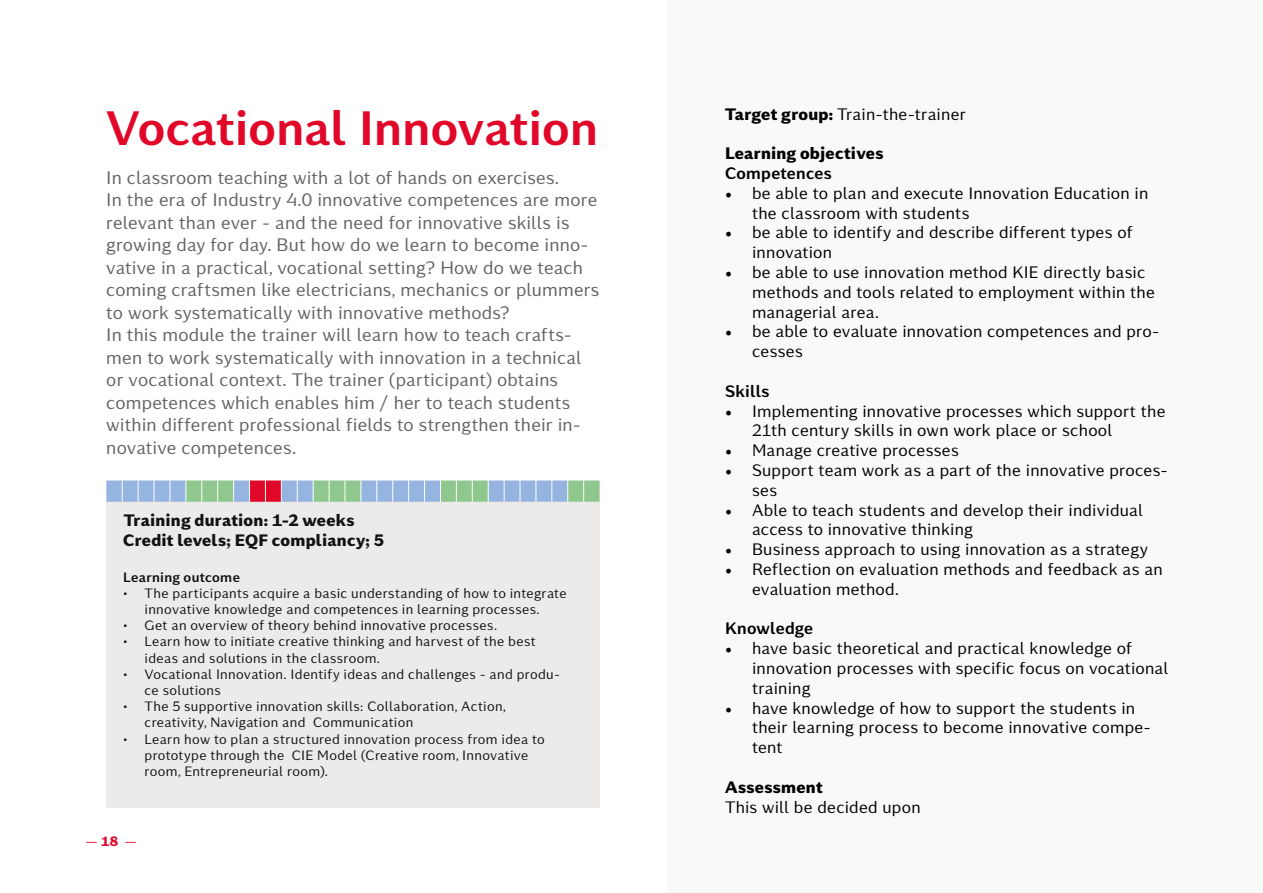
<style>
.page{position:relative;width:1263px;height:893px;background:#fff}
.page>*{position:absolute;margin:0;border:0;box-sizing:border-box;transform-origin:0 0}
.Overskrift{font:700 48px "Kontrapunkt Miki";color:#e10729}
.t1{font:18px/22.5px "Kontrapunkt Miki";color:#646363}
.t2{font:16.5px/19.8px "Kontrapunkt Miki";letter-spacing:.005em;color:#000}
.t3{font:800 16.5px "Kontrapunkt Miki";letter-spacing:.01em;color:#000}
.t4{font:700 16.5px "Kontrapunkt Miki";letter-spacing:.01em;color:#000}
.t5{font:13.5px/16.2px "Kontrapunkt Miki";letter-spacing:.015em;color:#000}
.t6{font:700 13.5px "Kontrapunkt Miki";letter-spacing:.02em;color:#000}
.t7{font:13.5px "Kontrapunkt Miki";color:#e10729}
.s1{font-weight:800}
.s2{font-family:"Minion Pro";font-size:18px}
</style>
<div class="page">
<div style="left:668px;top:0;width:595px;height:893px;background:#f7faf6"></div>
<div style="left:106px;top:502px;width:494px;height:306px;background:#edebea"></div>
<svg style="left:106px;top:480px;width:494px;height:22px;background:#a1b6bc"></svg>
<p class="Overskrift" style="left:106px;top:98px;width:493px">Vocational Innovation</p>
<p class="t1" style="left:106px;top:166px;width:454px">In classroom teaching with a lot of hands on exercises.</p>
<p class="t1" style="left:106px;top:189px;width:495px">In the era of Industry 4.0 innovative competences are more relevant than ever - and the need for innovative skills is growing day for day. But how do we learn to become inno&shy;vative in a practical, vocational setting? How do we teach coming craftsmen like electricians, mechanics or plummers to work systematically with innovative methods?</p>
<p class="t1" style="left:106px;top:324px;width:477px">In this module the trainer will learn how to teach crafts&shy;men to work systematically with innovation in a technical or vocational context. The trainer (participant) obtains competences which enables him / her to teach students within different professional fields to strengthen their in&shy;novative competences.</p>
<p class="t3" style="left:124px;top:509px;width:232px">Training duration: 1-2 weeks</p>
<p class="t3" style="left:123px;top:529px;width:262px">Credit levels; EQF compliancy; 5</p>
<p class="t6" style="left:123px;top:568px;width:118px">Learning outcome</p>
<p class="t5" style="left:123px;top:585px;width:445px;text-align:center">• The participants acquire a basic understanding of how to integrate innovative knowledge and competences in learning processes.</p>
<p class="t5" style="left:123px;top:617px;width:375px">• Get an overview of theory behind innovative processes.</p>
<p class="t5" style="left:145px;top:634px;width:393px;text-indent:-21px">• Learn how to initiate creative thinking and harvest of the best ideas and solutions in the classroom.</p>
<p class="t5" style="left:145px;top:666px;width:417px;text-indent:-21px">• Vocational Innovation. Identify ideas and challenges - and produ&shy;ce solutions</p>
<p class="t5" style="left:145px;top:698px;width:363px;text-indent:-21px">• The 5 supportive innovation skills: Collaboration, Action, creativity, Navigation and Communication</p>
<p class="t5" style="left:145px;top:731px;width:402px;text-indent:-21px">• Learn how to plan a structured innovation process from idea to prototype through the CIE Model (Creative room, Innovative room, Entrepreneurial room).</p>
<p class="t7" style="left:85px;top:833px;width:53px">— <span class="s1">18</span> —</p>
<p class="t2" style="left:725px;top:104px;width:243px"><span class="s1">Target group:</span> Train-the-trainer</p>
<p class="t3" style="left:725px;top:142px;width:160px">Learning objectives</p>
<p class="t4" style="left:725px;top:163px;width:108px">Competences</p>
<p class="t2" style="left:752px;top:183px;width:398px;text-indent:-27px"><span class="s2">•</span> be able to plan and execute Innovation Education in the classroom with students</p>
<p class="t2" style="left:752px;top:223px;width:382px;text-indent:-27px"><span class="s2">•</span> be able to identify and describe different types of innovation</p>
<p class="t2" style="left:752px;top:262px;width:404px;text-indent:-27px"><span class="s2">•</span> be able to use innovation method KIE directly basic methods and tools related to employment within the managerial area.</p>
<p class="t2" style="left:752px;top:322px;width:409px;text-indent:-27px"><span class="s2">•</span> be able to evaluate innovation competences and pro&shy;cesses</p>
<p class="t4" style="left:725px;top:381px;width:46px">Skills</p>
<p class="t2" style="left:752px;top:401px;width:415px;text-indent:-27px"><span class="s2">•</span> Implementing innovative processes which support the<br>21th century skills in own work place or school</p>
<p class="t2" style="left:725px;top:441px;width:235px"><span class="s2">•</span> Manage creative processes</p>
<p class="t2" style="left:752px;top:460px;width:417px;text-indent:-27px"><span class="s2">•</span> Support team work as a part of the innovative proces&shy;ses</p>
<p class="t2" style="left:752px;top:500px;width:392px;text-indent:-27px"><span class="s2">•</span> Able to teach students and develop their individual access to innovative thinking</p>
<p class="t2" style="left:725px;top:540px;width:425px"><span class="s2">•</span> Business approach to using innovation as a strategy</p>
<p class="t2" style="left:752px;top:559px;width:412px;text-indent:-27px"><span class="s2">•</span> Reflection on evaluation methods and feedback as an evaluation method.</p>
<p class="t4" style="left:725px;top:618px;width:90px">Knowledge</p>
<p class="t2" style="left:752px;top:639px;width:418px;text-indent:-27px"><span class="s2">•</span> have basic theoretical and practical knowledge of innovation processes with specific focus on vocational training</p>
<p class="t2" style="left:752px;top:698px;width:400px;text-indent:-27px"><span class="s2">•</span> have knowledge of how to support the students in their learning process to become innovative compe&shy;tent</p>
<p class="t3" style="left:725px;top:776px;width:99px">Assessment</p>
<p class="t2" style="left:725px;top:797px;width:197px">This will be decided upon</p>
</div>
